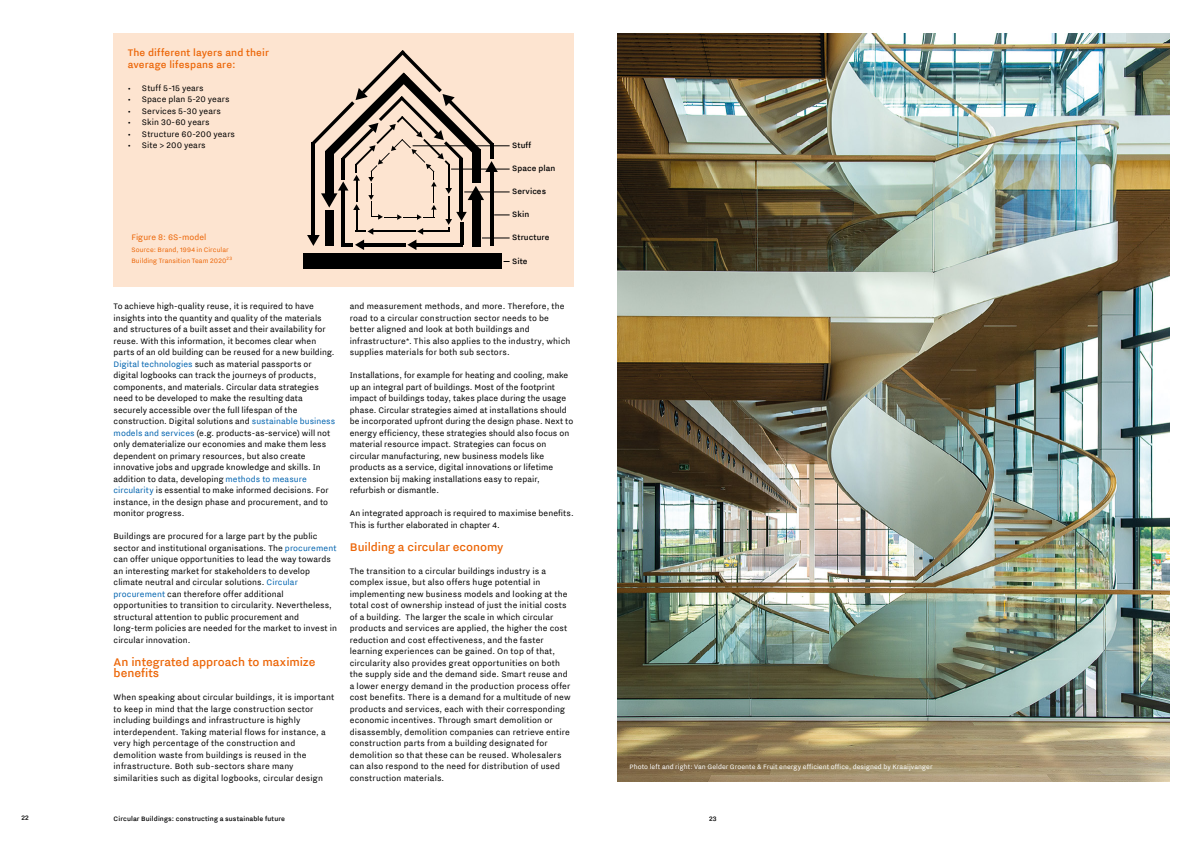
<style>
.page{position:relative;width:1191px;height:842px;background:#fff}
.page>*{position:absolute;margin:0;border:0;box-sizing:border-box;transform-origin:0 0}
.t1{font:500 14px/11.5px "NL Nitti Grotesk";color:#ec6608}
.t2{font:500 12px/11.5px "NL Nitti Grotesk";letter-spacing:.01em;color:#ec6608}
.t3{font:10px/11.5px "NL Nitti Grotesk";letter-spacing:.01em;color:#000}
.t4{font:10px "NL Nitti Grotesk";letter-spacing:.005em;color:#ec6608}
.t5{font:500 9.7px "NL Nitti Grotesk";letter-spacing:.005em;color:#020203}
.t6{font:8px "NL Nitti Grotesk";letter-spacing:.01em;color:#fff}
.t7{font:8px/11.5px "NL Nitti Grotesk";letter-spacing:.01em;color:#ec6608}
.t8{font:500 8px "NL Nitti Grotesk";letter-spacing:.015em;color:#000}
.s1{color:#0063af}
</style>
<div class="page">
<img style="left:617px;top:33px;width:552px;height:748px">
<div style="left:114px;top:33px;width:460px;height:253px;background:#fde4d0"></div>
<svg style="left:307px;top:50px;width:202px;height:200px"></svg>
<div style="left:303px;top:254px;width:199px;height:15px;background:#000"></div>
<p class="t2" style="left:128px;top:47px;width:143px">The different layers and their average lifespans are:</p>
<p class="t3" style="left:128px;top:82px;width:77px">• Stuff 5-15 years</p>
<p class="t3" style="left:128px;top:93px;width:103px">• Space plan 5-20 years</p>
<p class="t3" style="left:128px;top:105px;width:95px">• Services 5-30 years</p>
<p class="t3" style="left:128px;top:116px;width:83px">• Skin 30-60 years</p>
<p class="t3" style="left:128px;top:128px;width:109px">• Structure 60-200 years</p>
<p class="t3" style="left:128px;top:139px;width:79px">• Site &gt; 200 years</p>
<p class="t5" style="left:512px;top:140px;width:20px">Stuff</p>
<p class="t5" style="left:512px;top:163px;width:44px">Space plan</p>
<p class="t5" style="left:512px;top:186px;width:35px">Services</p>
<p class="t5" style="left:512px;top:209px;width:18px">Skin</p>
<p class="t5" style="left:512px;top:232px;width:39px">Structure</p>
<p class="t5" style="left:512px;top:255px;width:17px">Site</p>
<p class="t4" style="left:131px;top:231px;width:77px">Figure 8: 6S-model</p>
<p class="t7" style="left:131px;top:243px;width:102px">Source: Brand, 1994 in Circular<br>Building Transition Team 2020<sup>23</sup></p>
<p class="t3" style="left:114px;top:300px;width:223px">To achieve high-quality reuse, it is required to have insights into the quantity and quality of the materials and structures of a built asset and their availability for reuse. With this information, it becomes clear when parts of an old building can be reused for a new building.<br><span class="s1">Digital technologies</span> such as material passports or digital logbooks can track the journeys of products, components, and materials. Circular data strategies need to be developed to make the resulting data securely accessible over the full lifespan of the construction. Digital solutions and <span class="s1">sustainable business models and services</span> (e.g. products-as-service) will not only dematerialize our economies and make them less dependent on primary resources, but also create innovative jobs and upgrade knowledge and skills. In addition to data, developing <span class="s1">methods to measure circularity</span> is essential to make informed decisions. For instance, in the design phase and procurement, and to monitor progress.</p>
<p class="t3" style="left:114px;top:530px;width:225px">Buildings are procured for a large part by the public sector and institutional organisations. The <span class="s1">procurement </span>can offer unique opportunities to lead the way towards an interesting market for stakeholders to develop climate neutral and circular solutions. <span class="s1">Circular procurement</span> can therefore offer additional opportunities to transition to circularity. Nevertheless, structural attention to public procurement and long-term policies are needed for the market to invest in circular innovation.</p>
<h1 class="t1" style="left:114px;top:655px;width:203px">An integrated approach to maximize benefits</h1>
<p class="t3" style="left:114px;top:691px;width:222px">When speaking about circular buildings, it is important to keep in mind that the large construction sector including buildings and infrastructure is highly interdependent. Taking material flows for instance, a very high percentage of the construction and demolition waste from buildings is reused in the infrastructure. Both sub-sectors share many similarities such as digital logbooks, circular design</p>
<p class="t3" style="left:350px;top:300px;width:222px">and measurement methods, and more. Therefore, the road to a circular construction sector needs to be better aligned and look at both buildings and infrastructure*. This also applies to the industry, which supplies materials for both sub sectors.</p>
<p class="t3" style="left:350px;top:369px;width:225px">Installations, for example for heating and cooling, make up an integral part of buildings. Most of the footprint impact of buildings today, takes place during the usage phase. Circular strategies aimed at installations should be incorporated upfront during the design phase. Next to energy efficiency, these strategies should also focus on material resource impact. Strategies can focus on circular manufacturing, new business models like products as a service, digital innovations or lifetime extension bij making installations easy to repair, refurbish or dismantle.</p>
<p class="t3" style="left:350px;top:507px;width:225px">An integrated approach is required to maximise benefits.<br>This is further elaborated in chapter 4.</p>
<h1 class="t1" style="left:350px;top:540px;width:155px">Building a circular economy</h1>
<p class="t3" style="left:350px;top:565px;width:222px">The transition to a circular buildings industry is a complex issue, but also offers huge potential in implementing new business models and looking at the total cost of ownership instead of just the initial costs of a building. The larger the scale in which circular products and services are applied, the higher the cost reduction and cost effectiveness, and the faster learning experiences can be gained. On top of that, circularity also provides great opportunities on both the supply side and the demand side. Smart reuse and a lower energy demand in the production process offer cost benefits. There is a demand for a multitude of new products and services, each with their corresponding economic incentives. Through smart demolition or disassembly, demolition companies can retrieve entire construction parts from a building designated for demolition so that these can be reused. Wholesalers can also respond to the need for distribution of used construction materials.</p>
<p class="t6" style="left:629px;top:762px;width:304px">Photo left and right: Van Gelder Groente &amp; Fruit energy efficient office, designed by Kraaijvanger</p>
<p class="t8" style="left:22px;top:813px;width:9px">22</p>
<p class="t8" style="left:114px;top:814px;width:173px">Circular Buildings: constructing a sustainable future</p>
<p class="t8" style="left:709px;top:814px;width:9px">23</p>
</div>
